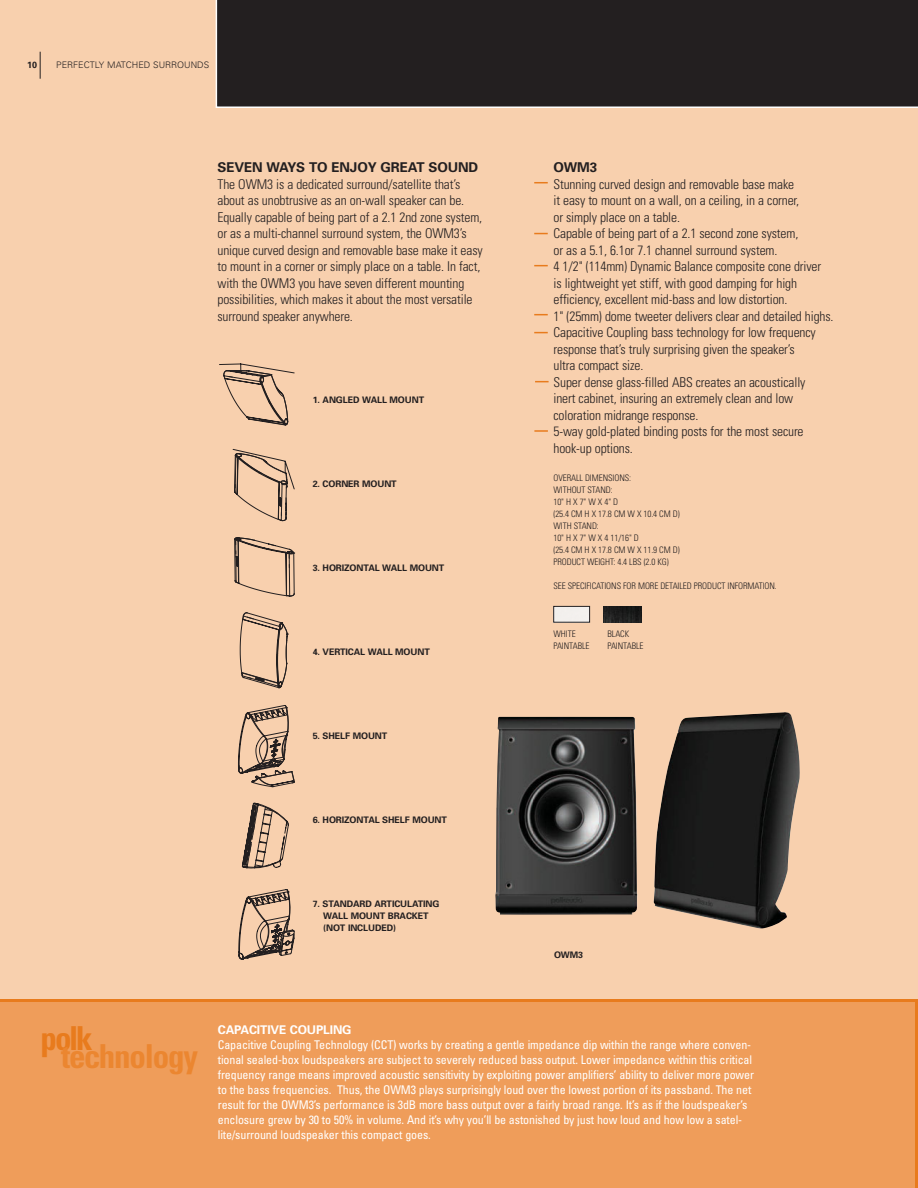
<style>
.page{position:relative;width:918px;height:1188px;background:#f8d0ae}
.page>*{position:absolute;margin:0;border:0;box-sizing:border-box;transform-origin:0 0}
.t1{font:700 condensed 33px "Univers";letter-spacing:-.035em;color:#eb8630}
.t2{font:700 condensed 33px "Univers";color:#e87b1d}
.t3{font:300 condensed 13.5px/16.5px "Univers";letter-spacing:-.01em;color:#231f20}
.t4{font:700 13.5px "Univers";letter-spacing:-.01em;color:#231f20}
.t5{font:condensed 12px/15px "Univers";letter-spacing:-.01em;color:#fff}
.t6{font:700 12px "Univers";letter-spacing:-.01em;color:#fff}
.t7{font:300 condensed 9px/12px "Univers";letter-spacing:-.01em;color:#231f20}
.t8{font:700 9px/12px "Univers";letter-spacing:-.01em;color:#231f20}
.t9{font:300 9px "Univers";color:#231f20}
</style>
<div class="page">
<div style="left:0;top:999px;width:918px;height:189px;background:#ef9d5a"></div>
<svg style="left:40px;top:52px;width:1px;height:27px"></svg>
<div style="left:216px;top:0;width:702px;height:108px;background:#231f20"></div>
<img style="left:604px;top:606px;width:37px;height:16px">
<img style="left:556px;top:608px;width:32px;height:12px">
<div style="left:554px;top:606px;width:36px;height:16px;border:1px solid #231f20"></div>
<img style="left:495px;top:712px;width:305px;height:217px">
<svg style="left:219px;top:363px;width:76px;height:425px"></svg>
<svg style="left:241px;top:802px;width:48px;height:67px"></svg>
<svg style="left:238px;top:889px;width:57px;height:71px"></svg>
<svg style="left:534px;top:314px;width:14px;height:1px"></svg>
<svg style="left:534px;top:332px;width:14px;height:1px"></svg>
<svg style="left:534px;top:265px;width:14px;height:1px"></svg>
<svg style="left:534px;top:233px;width:14px;height:1px"></svg>
<svg style="left:534px;top:182px;width:14px;height:1px"></svg>
<svg style="left:535px;top:381px;width:14px;height:1px"></svg>
<svg style="left:534px;top:430px;width:14px;height:2px"></svg>
<p class="t8" style="left:27px;top:59px;width:12px">10</p>
<p class="t9" style="left:56px;top:61px;width:154px">PERFECTLY MATCHED SURROUNDS</p>
<p class="t4" style="left:218px;top:163px;width:262px">SEVEN WAYS TO ENJOY GREAT SOUND</p>
<p class="t3" style="left:218px;top:177px;width:267px">The OWM3 is a dedicated surround/satellite that’s about as unobtrusive as an on-wall speaker can be.<br>Equally capable of being part of a 2.1 2nd zone system, or as a multi-channel surround system, the OWM3’s unique curved design and removable base make it easy to mount in a corner or simply place on a table. In fact, with the OWM3 you have seven different mounting possibilities, which makes it about the most versatile surround speaker anywhere.</p>
<p class="t8" style="left:313px;top:394px;width:113px">1. ANGLED WALL MOUNT</p>
<p class="t8" style="left:313px;top:478px;width:86px">2. CORNER MOUNT</p>
<p class="t8" style="left:313px;top:562px;width:133px">3. HORIZONTAL WALL MOUNT</p>
<p class="t8" style="left:313px;top:646px;width:119px">4. VERTICAL WALL MOUNT</p>
<p class="t4" style="left:554px;top:163px;width:45px">OWM3</p>
<p class="t3" style="left:553px;top:177px;width:282px">Stunning curved design and removable base make<br>it easy to mount on a wall, on a ceiling, in a corner,<br>or simply place on a table.<br>Capable of being part of a 2.1 second zone system,<br>or as a 5.1, 6.1or 7.1 channel surround system.<br>4 1/2" (114mm) Dynamic Balance composite cone driver<br>is lightweight yet stiff, with good damping for high efficiency, excellent mid-bass and low distortion.<br>1" (25mm) dome tweeter delivers clear and detailed highs.<br>Capacitive Coupling bass technology for low frequency response that’s truly surprising given the speaker’s<br>ultra compact size.<br>Super dense glass-filled ABS creates an acoustically<br>inert cabinet, insuring an extremely clean and low coloration midrange response.<br>5-way gold-plated binding posts for the most secure hook-up options.</p>
<p class="t7" style="left:554px;top:473px;width:128px">OVERALL DIMENSIONS:<br>WITHOUT STAND:<br>10"HX7"WX4"D<br>(25.4 CM H X 17.8 CM W X 10.4 CM D)<br>WITH STAND:<br>10" H X 7" W X 4 11/16" D<br>(25.4 CM H X 17.8 CM W X 11.9 CM D)<br>PRODUCT WEIGHT: 4.4 LBS (2.0 KG)</p>
<p class="t7" style="left:554px;top:581px;width:225px">SEE SPECIFICATIONS FOR MORE DETAILED PRODUCT INFORMATION.</p>
<p class="t7" style="left:554px;top:629px;width:24px">WHITE</p>
<p class="t7" style="left:608px;top:629px;width:23px">BLACK</p>
<p class="t7" style="left:554px;top:641px;width:38px">PAINTABLE</p>
<p class="t7" style="left:607px;top:641px;width:38px">PAINTABLE</p>
<p class="t8" style="left:313px;top:730px;width:76px">5. SHELF MOUNT</p>
<p class="t8" style="left:313px;top:814px;width:136px">6. HORIZONTAL SHELF MOUNT</p>
<p class="t8" style="left:323px;top:898px;width:118px;text-indent:-11px">7. STANDARD ARTICULATING<br>WALL MOUNT BRACKET (NOT INCLUDED)</p>
<p class="t8" style="left:554px;top:949px;width:31px">OWM3</p>
<h1 class="t2" style="left:40px;top:1026px;width:54px">polk</h1>
<h1 class="t1" style="left:61px;top:1044px;width:138px">technology</h1>
<p class="t6" style="left:218px;top:1025px;width:135px">CAPACITIVE COUPLING</p>
<p class="t5" style="left:218px;top:1038px;width:538px">Capacitive Coupling Technology (CCT) works by creating a gentle impedance dip within the range where conven&shy;tional sealed-box loudspeakers are subject to severely reduced bass output. Lower impedance within this critical frequency range means improved acoustic sensitivity by exploiting power amplifiers’ ability to deliver more power to the bass frequencies. Thus, the OWM3 plays surprisingly loud over the lowest portion of its passband. The net result for the OWM3’s performance is 3dB more bass output over a fairly broad range. It’s as if the loudspeaker’s enclosure grew by 30 to 50% in volume. And it’s why you’ll be astonished by just how loud and how low a satel&shy;lite/surround loudspeaker this compact goes.</p>
</div>
